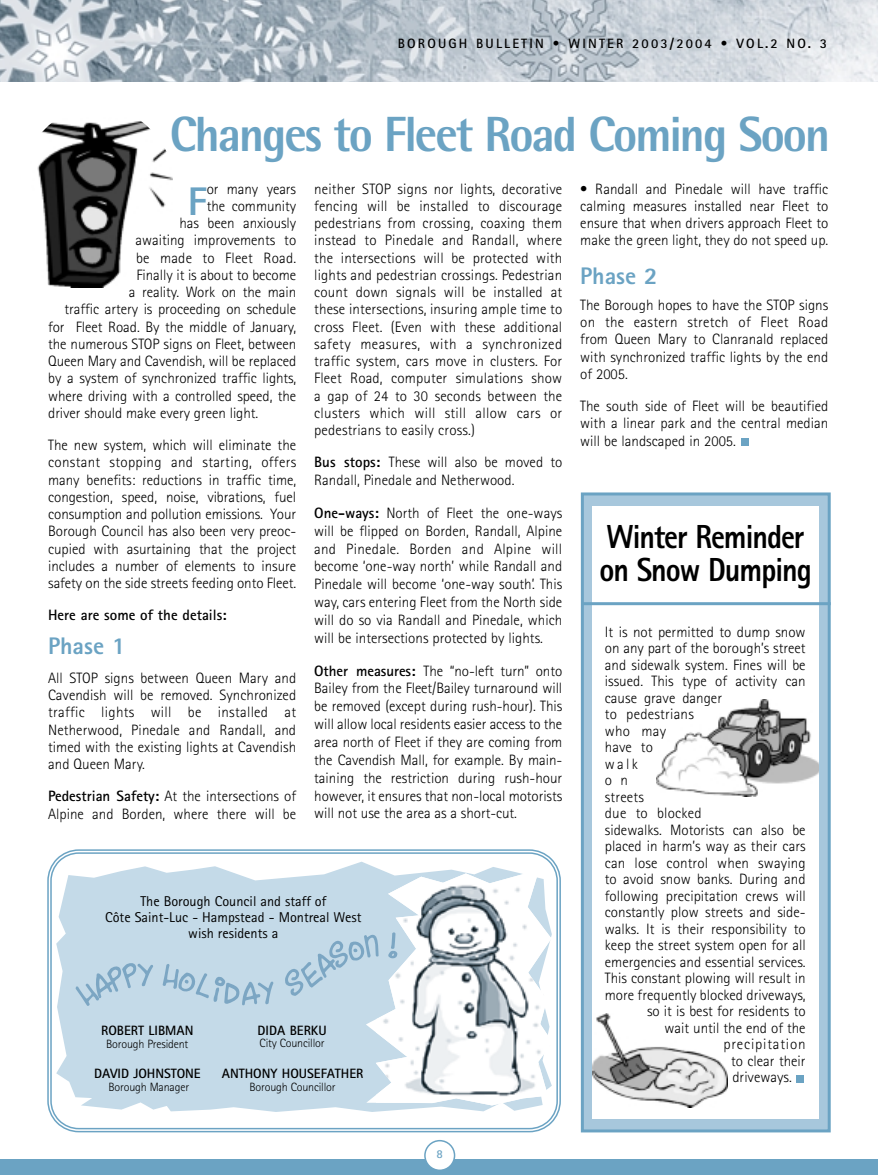
<style>
.page{position:relative;width:878px;height:1175px;background:#fff}
.page>*{position:absolute;margin:0;border:0;box-sizing:border-box;transform-origin:0 0}
.t1{font:800 49.5px "Rotis Semi Sans";letter-spacing:-.04em;color:#6ba3c3;scale:.94 1}
.t2{font:800 39.9px "Rotis Sans Serif";color:#6ba3c3}
.t3{font:800 33.3px/32.7px "Rotis Sans Serif";letter-spacing:-.035em;color:#000;scale:.9 1}
.t4{font:800 24px "Rotis Sans Serif";color:#6ba3c3}
.t5{font:300 15px/17.2px "Rotis Sans Serif";color:#000;text-align:justify}
.t6{font:700 15px "Rotis Sans Serif";color:#000}
.t7{font:300 15px "Rotis Sans Serif";letter-spacing:.055em;color:#000}
.t8{font:14.25px/15.8px "Rotis Sans Serif";color:#000;text-align:center}
.t9{font:700 13.5px "Rotis Sans Serif";color:#000}
.t10{font:700 13.5px "Rotis Sans Serif";letter-spacing:.16em;color:#000}
.t11{font:300 12px "Rotis Sans Serif";letter-spacing:-.015em;color:#000}
.t12{font:700 12px "Rotis Sans Serif";color:#6ba3c3}
.s1{font-weight:700}
</style>
<div class="page">
<img style="left:37px;top:121px;width:135px;height:166px">
<div style="left:1px;top:1158px;width:877px;height:16px;background:#6ba3c3"></div>
<svg style="left:424px;top:1140px;width:31px;height:30px"></svg>
<img style="left:1px;top:0;width:876px;height:81px">
<div style="left:741px;top:438px;width:8px;height:7px;background:#6ba3c3"></div>
<div style="left:582px;top:494px;width:247px;height:636px;background:#a7c7dc"></div>
<div style="left:581px;top:492px;width:249px;height:640px;border:3px solid #6ba3c3"></div>
<div style="left:591px;top:506px;width:227px;height:612px;background:#fff"></div>
<img style="left:657px;top:699px;width:161px;height:97px">
<img style="left:592px;top:1013px;width:135px;height:94px">
<hr style="left:582px;top:602px;width:248px;height:3px;background:#6ba3c3">
<svg style="left:47px;top:849px;width:514px;height:284px"></svg>
<svg style="left:56px;top:861px;width:496px;height:251px;background:#cbdeea"></svg>
<div style="left:366px;top:869px;width:10px;height:236px;background:#c4dae8"></div>
<img style="left:376px;top:869px;width:176px;height:236px">
<svg style="left:76px;top:961px;width:77px;height:45px;background:#b5cfe0"></svg>
<svg style="left:163px;top:963px;width:111px;height:42px;background:#b5cfe0"></svg>
<svg style="left:284px;top:934px;width:94px;height:61px;background:#b7d0e1"></svg>
<svg style="left:388px;top:932px;width:9px;height:26px"></svg>
<div style="left:796px;top:1074px;width:8px;height:8px;background:#6ba3c3"></div>
<p class="t10" style="left:398px;top:39px;width:430px">BOROUGH BULLETIN • WINTER 2003/2004 • VOL.2 NO. 3</p>
<h1 class="t1" style="left:170px;top:117px;width:704px">Changes to Fleet Road Coming Soon</h1>
<h2 class="t2" style="left:188px;top:187px;width:21px">F</h2>
<p class="t5" style="left:207px;top:181px;width:91px">or many years</p>
<p class="t5" style="left:207px;top:198px;width:91px">the community</p>
<p class="t5" style="left:179px;top:216px;width:118px">has been anxiously</p>
<p class="t5" style="left:135px;top:233px;width:162px">awaiting improvements to</p>
<p class="t5" style="left:136px;top:250px;width:162px">be made to Fleet Road.</p>
<p class="t5" style="left:136px;top:267px;width:161px">Finally it is about to become</p>
<p class="t5" style="left:129px;top:285px;width:169px">a reality. Work on the main</p>
<p class="t5" style="left:65px;top:302px;width:233px">traffic artery is proceeding on schedule</p>
<p class="t5" style="left:48px;top:319px;width:249px">for Fleet Road. By the middle of January,</p>
<p class="t5" style="left:48px;top:336px;width:249px">the numerous STOP signs on Fleet, between</p>
<p class="t5" style="left:48px;top:354px;width:249px">Queen Mary and Cavendish, will be replaced</p>
<p class="t5" style="left:48px;top:371px;width:249px">by a system of synchronized traffic lights,</p>
<p class="t5" style="left:48px;top:388px;width:249px">where driving with a controlled speed, the</p>
<p class="t5" style="left:48px;top:405px;width:211px">driver should make every green light.</p>
<p class="t5" style="left:48px;top:438px;width:249px">The new system, which will eliminate the constant stopping and starting, offers many benefits: reductions in traffic time, congestion, speed, noise, vibrations, fuel consumption and pollution emissions. Your Borough Council has also been very preoc&shy;cupied with asurtaining that the project includes a number of elements to insure safety on the side streets feeding onto Fleet.</p>
<p class="t6" style="left:48px;top:610px;width:180px">Here are some of the details:</p>
<h3 class="t4" style="left:48px;top:637px;width:79px">Phase 1</h3>
<p class="t5" style="left:48px;top:670px;width:249px">All STOP signs between Queen Mary and Cavendish will be removed. Synchronized traffic lights will be installed at Netherwood, Pinedale and Randall, and timed with the existing lights at Cavendish and Queen Mary.</p>
<p class="t5" style="left:48px;top:789px;width:249px"><span class="s1">Pedestrian Safety:</span> At the intersections of<br>Alpine and Borden, where there will be</p>
<p class="t5" style="left:314px;top:181px;width:249px">neither STOP signs nor lights, decorative fencing will be installed to discourage pedestrians from crossing, coaxing them instead to Pinedale and Randall, where the intersections will be protected with lights and pedestrian crossings. Pedestrian count down signals will be installed at these intersections, insuring ample time to cross Fleet. (Even with these additional safety measures, with a synchronized traffic system, cars move in clusters. For Fleet Road, computer simulations show a gap of 24 to 30 seconds between the clusters which will still allow cars or pedestrians to easily cross.)</p>
<p class="t5" style="left:314px;top:455px;width:249px;line-height:17.9px"><span class="s1">Bus stops:</span> These will also be moved to<br>Randall, Pinedale and Netherwood.</p>
<p class="t5" style="left:314px;top:505px;width:249px;line-height:17.9px"><span class="s1">One-ways:</span> North of Fleet the one-ways will be flipped on Borden, Randall, Alpine and Pinedale. Borden and Alpine will become ‘one-way north’ while Randall and Pinedale will become ‘one-way south’. This way, cars entering Fleet from the North side will do so via Randall and Pinedale, which will be intersections protected by lights.</p>
<p class="t5" style="left:314px;top:663px;width:249px;line-height:17.9px"><span class="s1">Other measures:</span> The “no-left turn” onto Bailey from the Fleet/Bailey turnaround will be removed (except during rush-hour). This will allow local residents easier access to the area north of Fleet if they are coming from the Cavendish Mall, for example. By main&shy;taining the restriction during rush-hour however, it ensures that non-local motorists will not use the area as a short-cut.</p>
<p class="t8" style="left:105px;top:895px;width:258px">The Borough Council and staff of<br>Côte Saint-Luc - Hampstead - Montreal West wish residents a</p>
<p class="t9" style="left:101px;top:1025px;width:94px">ROBERT LIBMAN</p>
<p class="t11" style="left:106px;top:1039px;width:84px">Borough President</p>
<p class="t9" style="left:94px;top:1069px;width:108px">DAVID JOHNSTONE</p>
<p class="t11" style="left:109px;top:1082px;width:82px">Borough Manager</p>
<p class="t9" style="left:257px;top:1025px;width:71px">DIDA BERKU</p>
<p class="t11" style="left:260px;top:1039px;width:66px">City Councillor</p>
<p class="t9" style="left:222px;top:1069px;width:143px">ANTHONY HOUSEFATHER</p>
<p class="t11" style="left:249px;top:1082px;width:87px">Borough Councillor</p>
<p class="t5" style="left:580px;top:181px;width:249px">• Randall and Pinedale will have traffic calming measures installed near Fleet to ensure that when drivers approach Fleet to make the green light, they do not speed up.</p>
<h3 class="t4" style="left:580px;top:267px;width:79px">Phase 2</h3>
<p class="t5" style="left:580px;top:298px;width:249px">The Borough hopes to have the STOP signs on the eastern stretch of Fleet Road from Queen Mary to Clanranald replaced with synchronized traffic lights by the end of 2005.</p>
<p class="t5" style="left:580px;top:399px;width:249px">The south side of Fleet will be beautified with a linear park and the central median will be landscaped in 2005.</p>
<h3 class="t3" style="left:599px;top:523px;width:237px">Winter Reminder on Snow Dumping</h3>
<p class="t5" style="left:605px;top:624px;width:202px">It is not permitted to dump snow</p>
<p class="t5" style="left:605px;top:641px;width:202px">on any part of the borough’s street</p>
<p class="t5" style="left:605px;top:657px;width:202px">and sidewalk system. Fines will be</p>
<p class="t5" style="left:605px;top:674px;width:202px">issued. This type of activity can</p>
<p class="t5" style="left:605px;top:690px;width:119px">cause grave danger</p>
<p class="t5" style="left:605px;top:707px;width:91px">to pedestrians</p>
<p class="t5" style="left:605px;top:723px;width:63px">who may</p>
<p class="t5" style="left:605px;top:740px;width:49px">have to</p>
<p class="t5" style="left:605px;top:756px;width:34px">walk</p>
<p class="t5" style="left:605px;top:773px;width:25px">o n</p>
<p class="t5" style="left:605px;top:789px;width:41px">streets</p>
<p class="t5" style="left:605px;top:806px;width:98px">due to blocked</p>
<p class="t5" style="left:605px;top:822px;width:202px">sidewalks. Motorists can also be</p>
<p class="t5" style="left:605px;top:839px;width:202px">placed in harm’s way as their cars</p>
<p class="t5" style="left:605px;top:855px;width:202px">can lose control when swaying</p>
<p class="t5" style="left:605px;top:872px;width:202px">to avoid snow banks. During and</p>
<p class="t5" style="left:605px;top:888px;width:202px">following precipitation crews will</p>
<p class="t5" style="left:605px;top:905px;width:202px">constantly plow streets and side-</p>
<p class="t5" style="left:605px;top:921px;width:202px">walks. It is their responsibility to</p>
<p class="t5" style="left:605px;top:938px;width:202px">keep the street system open for all</p>
<p class="t5" style="left:605px;top:954px;width:202px">emergencies and essential services.</p>
<p class="t5" style="left:605px;top:971px;width:202px">This constant plowing will result in</p>
<p class="t5" style="left:605px;top:987px;width:202px">more frequently blocked driveways,</p>
<p class="t5" style="left:647px;top:1004px;width:160px">so it is best for residents to</p>
<p class="t5" style="left:664px;top:1020px;width:143px">wait until the end of the</p>
<p class="t7" style="left:723px;top:1038px;width:84px">precipitation</p>
<p class="t5" style="left:731px;top:1053px;width:76px">to clear their</p>
<p class="t5" style="left:732px;top:1070px;width:61px">driveways.</p>
<p class="t12" style="left:436px;top:1149px;width:8px">8</p>
</div>
